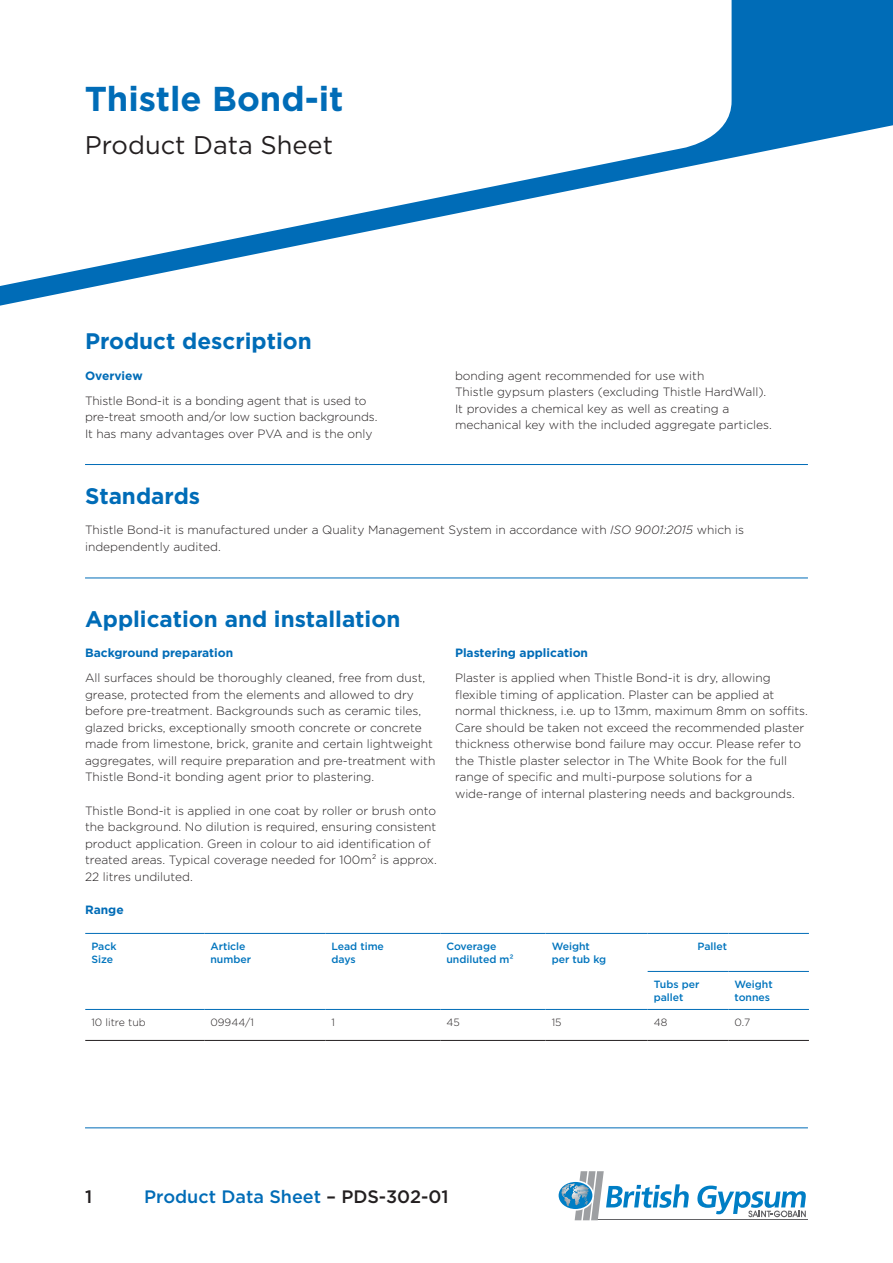
<style>
.page{position:relative;width:893px;height:1263px;background:#fff}
.page>*{position:absolute;margin:0;border:0;box-sizing:border-box;transform-origin:0 0}
.Product_Name_Header{font:700 34.5px "Gotham";color:#006cb7}
.Sub_Heading{font:25.5px "Gotham";color:#231f20}
.Main_Header{font:700 22.5px "Gotham";color:#006cb7}
.t1{font:500 18px "Gotham";color:#006cb7}
.t2{font:500 18px "Gotham";color:#231f20}
.Body_Copy{font:300 12px/16.5px "Gotham";color:#231f20}
.Body_Copy_Header{font:700 12px "Gotham";color:#006cb7}
.Table_Header{font:500 10.5px/12.6px "Gotham";color:#0074bd}
.Table_Body{font:300 10.5px "Gotham";color:#231f20}
.s1{font-style:italic}
.s2{color:#231f20}
</style>
<div class="page">
<svg style="left:0;top:0;width:893px;height:306px"></svg>
<svg style="left:0;top:0;width:732px;height:289px"></svg>
<hr style="left:597px;top:1219px;width:211px;height:1px;background:#636366">
<svg style="left:697px;top:1185px;width:109px;height:32px"></svg>
<svg style="left:557px;top:1180px;width:37px;height:30px"></svg>
<svg style="left:559px;top:1182px;width:33px;height:27px"></svg>
<svg style="left:562px;top:1171px;width:127px;height:49px"></svg>
<hr style="left:85px;top:1127px;width:723px;height:1px;background:#006cb7">
<hr style="left:85px;top:464px;width:723px;height:1px;background:#006cb7">
<hr style="left:85px;top:578px;width:723px;height:1px;background:#006cb7">
<hr style="left:85px;top:1040px;width:119px;height:1px;background:#231f20">
<hr style="left:204px;top:1040px;width:121px;height:1px;background:#231f20">
<hr style="left:325px;top:1040px;width:115px;height:1px;background:#231f20">
<hr style="left:440px;top:1040px;width:106px;height:1px;background:#231f20">
<hr style="left:546px;top:1040px;width:102px;height:1px;background:#231f20">
<hr style="left:648px;top:1040px;width:80px;height:1px;background:#231f20">
<hr style="left:728px;top:1040px;width:81px;height:1px;background:#231f20">
<hr style="left:85px;top:933px;width:119px;height:1px;background:#006cb7">
<hr style="left:204px;top:933px;width:121px;height:1px;background:#006cb7">
<hr style="left:325px;top:933px;width:115px;height:1px;background:#006cb7">
<hr style="left:440px;top:933px;width:106px;height:1px;background:#006cb7">
<hr style="left:546px;top:933px;width:102px;height:1px;background:#006cb7">
<hr style="left:648px;top:933px;width:80px;height:1px;background:#006cb7">
<hr style="left:728px;top:933px;width:81px;height:1px;background:#006cb7">
<hr style="left:85px;top:1009px;width:119px;height:1px;background:#006cb7">
<hr style="left:204px;top:1009px;width:121px;height:1px;background:#006cb7">
<hr style="left:325px;top:1009px;width:115px;height:1px;background:#006cb7">
<hr style="left:440px;top:1009px;width:106px;height:1px;background:#006cb7">
<hr style="left:546px;top:1009px;width:102px;height:1px;background:#006cb7">
<hr style="left:648px;top:1009px;width:80px;height:1px;background:#006cb7">
<hr style="left:728px;top:1009px;width:81px;height:1px;background:#006cb7">
<hr style="left:648px;top:971px;width:80px;height:1px;background:#006cb7">
<hr style="left:728px;top:971px;width:81px;height:1px;background:#006cb7">
<p class="Product_Name_Header" style="left:85px;top:76px;width:260px">Thistle Bond-it</p>
<p class="Sub_Heading" style="left:85px;top:129px;width:250px">Product Data Sheet</p>
<p class="Main_Header" style="left:85px;top:326px;width:228px">Product description</p>
<p class="Body_Copy_Header" style="left:85px;top:367px;width:59px">Overview</p>
<p class="Body_Copy" style="left:85px;top:392px;width:294px">Thistle Bond-it is a bonding agent that is used to pre-treat smooth and/or low suction backgrounds.<br>It has many advantages over PVA and is the only</p>
<p class="Main_Header" style="left:85px;top:481px;width:117px">Standards</p>
<p class="Body_Copy" style="left:455px;top:367px;width:318px">bonding agent recommended for use with<br>Thistle gypsum plasters (excluding Thistle HardWall).<br>It provides a chemical key as well as creating a mechanical key with the included aggregate particles.</p>
<p class="Body_Copy" style="left:85px;top:521px;width:661px">Thistle Bond-it is manufactured under a Quality Management System in accordance with <span class="s1">ISO 9001:2015</span> which is independently audited.</p>
<p class="Main_Header" style="left:85px;top:604px;width:317px">Application and installation</p>
<p class="Body_Copy_Header" style="left:85px;top:645px;width:150px">Background preparation</p>
<p class="Body_Copy" style="left:85px;top:669px;width:352px">All surfaces should be thoroughly cleaned, free from dust, grease, protected from the elements and allowed to dry before pre-treatment. Backgrounds such as ceramic tiles, glazed bricks, exceptionally smooth concrete or concrete made from limestone, brick, granite and certain lightweight aggregates, will require preparation and pre-treatment with Thistle Bond-it bonding agent prior to plastering.</p>
<p class="Body_Copy" style="left:85px;top:802px;width:353px">Thistle Bond-it is applied in one coat by roller or brush onto the background. No dilution is required, ensuring consistent product application. Green in colour to aid identification of treated areas. Typical coverage needed for 100m² is approx.<br>22 litres undiluted.</p>
<p class="Body_Copy_Header" style="left:85px;top:902px;width:40px">Range</p>
<p class="Table_Header" style="left:91px;top:940px;width:27px">Pack</p>
<p class="Table_Header" style="left:91px;top:953px;width:23px">Size</p>
<p class="Table_Header" style="left:210px;top:940px;width:37px">Article</p>
<p class="Table_Header" style="left:210px;top:953px;width:42px">number</p>
<p class="Table_Header" style="left:331px;top:940px;width:54px">Lead time</p>
<p class="Table_Header" style="left:331px;top:953px;width:26px">days</p>
<p class="Body_Copy_Header" style="left:455px;top:645px;width:135px">Plastering application</p>
<p class="Body_Copy" style="left:455px;top:669px;width:354px">Plaster is applied when Thistle Bond-it is dry, allowing flexible timing of application. Plaster can be applied at normal thickness, i.e. up to 13mm, maximum 8mm on soffits.<br>Care should be taken not exceed the recommended plaster thickness otherwise bond failure may occur. Please refer to the Thistle plaster selector in The White Book for the full range of specific and multi-purpose solutions for a wide-range of internal plastering needs and backgrounds.</p>
<p class="Table_Header" style="left:446px;top:940px;width:51px">Coverage</p>
<p class="Table_Header" style="left:446px;top:953px;width:69px">undiluted m²</p>
<p class="Table_Header" style="left:552px;top:940px;width:40px">Weight</p>
<p class="Table_Header" style="left:552px;top:953px;width:56px">per tub kg</p>
<p class="Table_Header" style="left:698px;top:940px;width:31px">Pallet</p>
<p class="Table_Header" style="left:654px;top:978px;width:47px">Tubs per pallet</p>
<p class="Table_Header" style="left:734px;top:978px;width:40px">Weight</p>
<p class="Table_Header" style="left:734px;top:991px;width:37px">tonnes</p>
<p class="Table_Body" style="left:91px;top:1016px;width:56px">10 litre tub</p>
<p class="Table_Body" style="left:210px;top:1016px;width:45px">09944/1</p>
<p class="Table_Body" style="left:331px;top:1016px;width:5px">1</p>
<p class="Table_Body" style="left:446px;top:1016px;width:15px">45</p>
<p class="Table_Body" style="left:552px;top:1016px;width:11px">15</p>
<p class="Table_Body" style="left:654px;top:1016px;width:15px">48</p>
<p class="Table_Body" style="left:734px;top:1016px;width:17px">0.7</p>
<h3 class="t2" style="left:85px;top:1185px;width:9px">1</h3>
<p class="t1" style="left:144px;top:1185px;width:306px">Product Data Sheet <span class="s2">– PDS-302-01</span></p>
</div>
